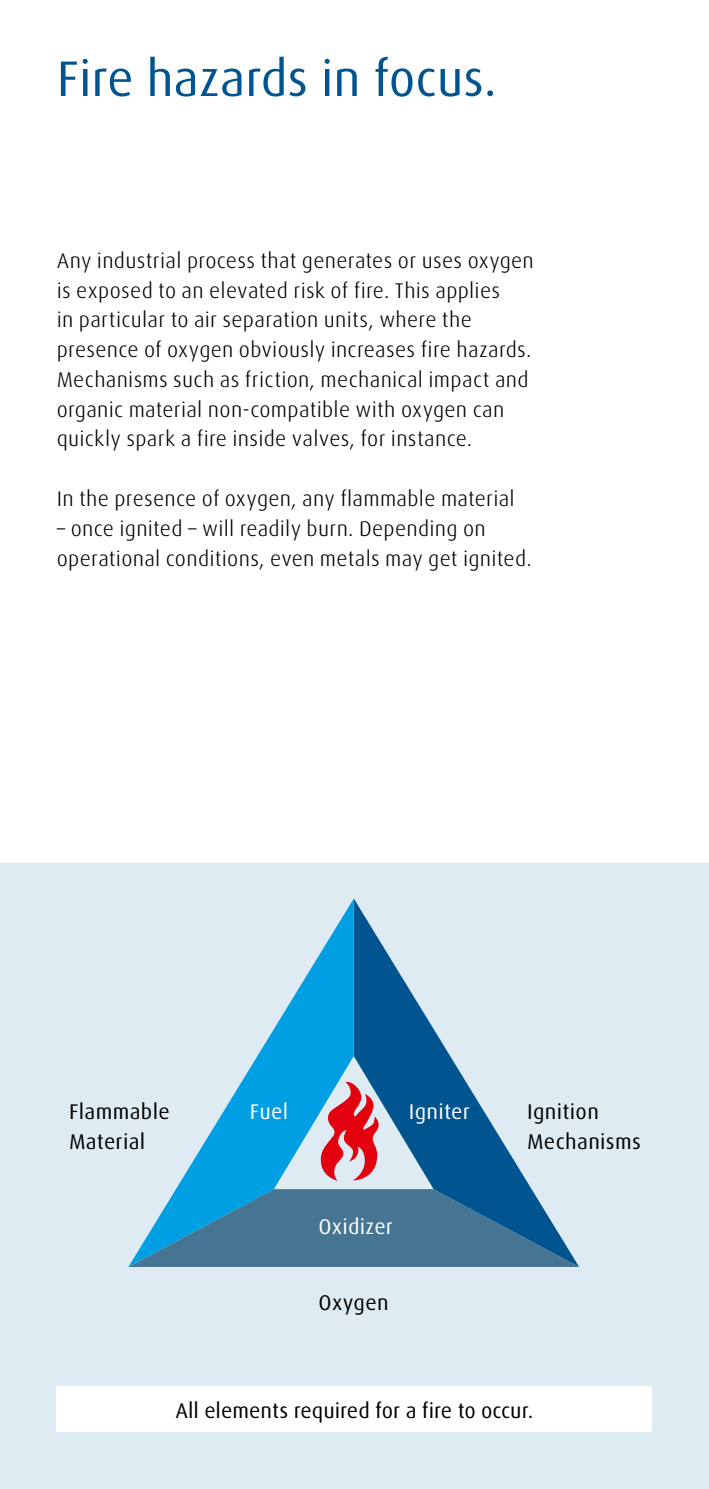
<style>
.page{position:relative;width:709px;height:1489px;background:#fff}
.page>*{position:absolute;margin:0;border:0;box-sizing:border-box;transform-origin:0 0}
.t1{font:50px "Linde Dax Global";letter-spacing:-.005em;color:#005590}
.t2{font:300 21.25px/29.8px "Linde Dax Global";letter-spacing:.01em;color:#000}
.t3{font:21.25px/29.8px "Linde Dax Global";letter-spacing:.01em;color:#000}
.t4{font:21.25px "Linde Dax Global";letter-spacing:.01em;color:#fff}
</style>
<div class="page">
<div style="left:0;top:863px;width:709px;height:625px;background:#deebf2"></div>
<div style="left:57px;top:1386px;width:595px;height:45px;background:#fff"></div>
<svg style="left:354px;top:899px;width:178px;height:290px"></svg>
<svg style="left:176px;top:898px;width:178px;height:291px"></svg>
<svg style="left:129px;top:1189px;width:450px;height:77px;background:#4682a5"></svg>
<svg style="left:320px;top:1080px;width:59px;height:101px"></svg>
<h1 class="t1" style="left:57px;top:49px;width:441px">Fire hazards in focus.</h1>
<p class="t2" style="left:57px;top:246px;width:479px">Any industrial process that generates or uses oxygen is exposed to an elevated risk of fire. This applies<br>in particular to air separation units, where the presence of oxygen obviously increases fire hazards.<br>Mechanisms such as friction, mechanical impact and organic material non-compatible with oxygen can quickly spark a fire inside valves, for instance.</p>
<p class="t2" style="left:57px;top:484px;width:459px">In the presence of oxygen, any flammable material</p>
<p class="t2" style="left:57px;top:513px;width:476px">– once ignited – will readily burn. Depending on operational conditions, even metals may get ignited.</p>
<p class="t3" style="left:69px;top:1096px;width:102px">Flammable<br>Material</p>
<p class="t3" style="left:527px;top:1096px;width:115px">Ignition<br>Mechanisms</p>
<p class="t4" style="left:250px;top:1099px;width:40px">Fuel</p>
<p class="t4" style="left:409px;top:1099px;width:63px">Igniter</p>
<p class="t4" style="left:318px;top:1214px;width:76px">Oxidizer</p>
<p class="t3" style="left:318px;top:1287px;width:72px">Oxygen</p>
<p class="t3" style="left:175px;top:1395px;width:360px">All elements required for a fire to occur.</p>
</div>
